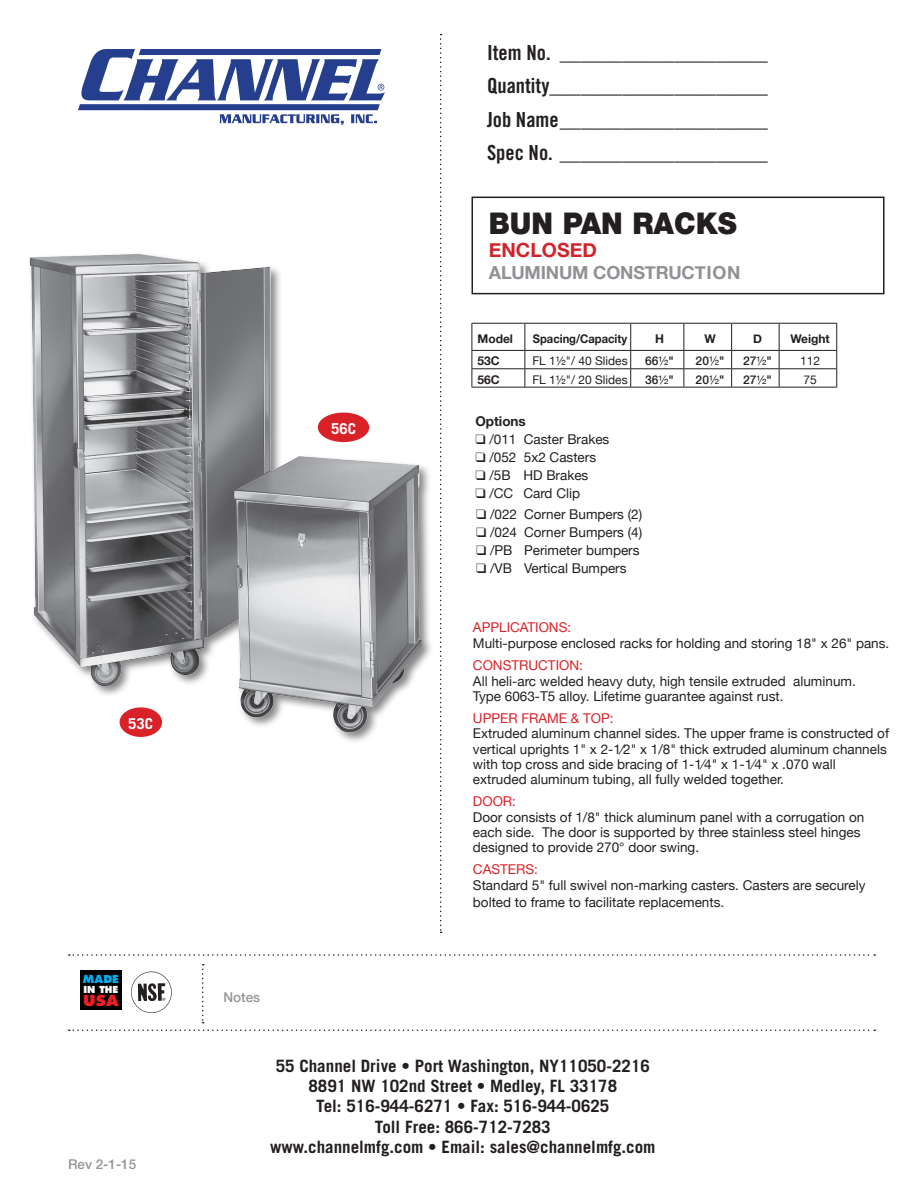
<style>
.page{position:relative;width:918px;height:1188px;background:#fff}
.page>*{position:absolute;margin:0;border:0;box-sizing:border-box;transform-origin:0 0}
.t1{font:900 30px "Helvetica Neue";color:#231f20;scale:.95 1}
.t2{font:20.85px "Trade Gothic Bold Cond Twenty";color:#231f20}
.t3{font:700 19.5px "Helvetica Neue";color:#d1232a}
.t4{font:700 18px "Helvetica Neue";letter-spacing:-.01em;color:#8f9194}
.t5{font:700 16.95px/20.4px "Trade Gothic";color:#231f20;text-align:center}
.t6{font:700 15px "Trade Gothic";color:#fff}
.t7{font:800 14.7px "Futura";color:#ee1d23;scale:1.04 1}
.t8{font:13.5px/15.3px "Helvetica Neue";color:#231f20}
.t9{font:500 13.5px "Helvetica Neue";color:#939598}
.t10{font:700 13.5px "Helvetica Neue";color:#231f20}
.t11{font:12px "Helvetica Neue";color:#231f20}
.t12{font:500 12px "Helvetica Neue";color:#231f20}
.t13{font:700 12px "Helvetica Neue";color:#231f20}
.t14{font:700 12px "Helvetica Neue";color:#231f20;scale:.93 1}
.t15{font:800 10.8px "Futura";color:#00aeef}
.t16{font:800 9.45px "Futura";color:#fff}
.s1{font-weight:400}
.s2{color:#d92128}
</style>
<div class="page">
<div style="left:472px;top:197px;width:413px;height:97px;border:2px solid #231f20"></div>
<img style="left:78px;top:50px;width:306px;height:75px">
<svg style="left:440px;top:34px;width:2px;height:899px"></svg>
<svg style="left:202px;top:964px;width:2px;height:59px"></svg>
<svg style="left:69px;top:954px;width:806px;height:2px"></svg>
<svg style="left:69px;top:1029px;width:806px;height:2px"></svg>
<img style="left:131px;top:971px;width:41px;height:42px">
<div style="left:80px;top:971px;width:42px;height:39px;background:#000001"></div>
<hr style="left:472px;top:323px;width:53px;height:1px;background:#231f20">
<hr style="left:525px;top:323px;width:106px;height:1px;background:#231f20">
<hr style="left:631px;top:323px;width:53px;height:1px;background:#231f20">
<hr style="left:684px;top:323px;width:48px;height:1px;background:#231f20">
<hr style="left:732px;top:323px;width:47px;height:1px;background:#231f20">
<hr style="left:779px;top:323px;width:58px;height:1px;background:#231f20">
<hr style="left:472px;top:350px;width:53px;height:1px;background:#231f20">
<hr style="left:525px;top:350px;width:106px;height:1px;background:#231f20">
<hr style="left:631px;top:350px;width:53px;height:1px;background:#231f20">
<hr style="left:684px;top:350px;width:48px;height:1px;background:#231f20">
<hr style="left:732px;top:350px;width:47px;height:1px;background:#231f20">
<hr style="left:779px;top:350px;width:58px;height:1px;background:#231f20">
<hr style="left:472px;top:368px;width:53px;height:1px;background:#231f20">
<svg style="left:472px;top:324px;width:1px;height:63px"></svg>
<hr style="left:525px;top:368px;width:106px;height:1px;background:#231f20">
<svg style="left:525px;top:324px;width:1px;height:63px"></svg>
<hr style="left:631px;top:368px;width:53px;height:1px;background:#231f20">
<svg style="left:630px;top:324px;width:1px;height:63px"></svg>
<hr style="left:684px;top:368px;width:48px;height:1px;background:#231f20">
<svg style="left:684px;top:324px;width:1px;height:63px"></svg>
<hr style="left:732px;top:368px;width:47px;height:1px;background:#231f20">
<svg style="left:731px;top:324px;width:1px;height:63px"></svg>
<hr style="left:779px;top:368px;width:58px;height:1px;background:#231f20">
<svg style="left:779px;top:324px;width:1px;height:63px"></svg>
<svg style="left:836px;top:324px;width:1px;height:63px"></svg>
<hr style="left:472px;top:387px;width:53px;height:1px;background:#231f20">
<hr style="left:525px;top:387px;width:106px;height:1px;background:#231f20">
<hr style="left:631px;top:387px;width:53px;height:1px;background:#231f20">
<hr style="left:684px;top:387px;width:48px;height:1px;background:#231f20">
<hr style="left:732px;top:387px;width:47px;height:1px;background:#231f20">
<hr style="left:779px;top:387px;width:58px;height:1px;background:#231f20">
<img style="left:29px;top:254px;width:402px;height:488px">
<div style="left:319px;top:413px;width:49px;height:28px;background:#d92128;border-radius:50%"></div>
<div style="left:318px;top:413px;width:51px;height:29px;border:2px solid #d92128;border-radius:50%"></div>
<div style="left:120px;top:708px;width:41px;height:28px;background:#d92128;border-radius:50%"></div>
<div style="left:120px;top:707px;width:42px;height:30px;border:2px solid #d92128;border-radius:50%"></div>
<p class="t6" style="left:128px;top:714px;width:27px">53C</p>
<p class="t15" style="left:83px;top:973px;width:38px">MADE</p>
<p class="t16" style="left:83px;top:983px;width:37px">IN THE</p>
<p class="t7" style="left:83px;top:992px;width:35px">USA</p>
<p class="t9" style="left:68px;top:1154px;width:70px">Rev 2-1-15</p>
<p class="t6" style="left:331px;top:419px;width:27px">56C</p>
<p class="t2" style="left:487px;top:40px;width:282px">Item No. ____________________</p>
<p class="t2" style="left:487px;top:73px;width:282px">Quantity_____________________</p>
<p class="t2" style="left:487px;top:107px;width:282px">Job Name____________________</p>
<p class="t2" style="left:487px;top:140px;width:282px">Spec No. ____________________</p>
<p class="t1" style="left:489px;top:205px;width:263px">BUN PAN RACKS</p>
<p class="t3" style="left:489px;top:235px;width:110px">ENCLOSED</p>
<p class="t4" style="left:489px;top:258px;width:253px">ALUMINUM CONSTRUCTION</p>
<p class="t13" style="left:477px;top:329px;width:37px">Model</p>
<p class="t14" style="left:533px;top:329px;width:103px">Spacing/Capacity</p>
<p class="t13" style="left:655px;top:329px;width:10px">H</p>
<p class="t13" style="left:704px;top:329px;width:13px">W</p>
<p class="t13" style="left:753px;top:329px;width:10px">D</p>
<p class="t13" style="left:791px;top:329px;width:41px">Weight</p>
<p class="t13" style="left:477px;top:352px;width:24px">53C</p>
<p class="t11" style="left:532px;top:352px;width:97px">FL 1½"/ 40 Slides</p>
<p class="t12" style="left:645px;top:351px;width:30px">66<span class="s1">½</span>"</p>
<p class="t12" style="left:696px;top:351px;width:30px">20<span class="s1">½</span>"</p>
<p class="t12" style="left:743px;top:351px;width:30px">27<span class="s1">½</span>"</p>
<p class="t11" style="left:800px;top:352px;width:22px">112</p>
<p class="t13" style="left:477px;top:370px;width:24px">56C</p>
<p class="t11" style="left:532px;top:371px;width:97px">FL 1½"/ 20 Slides</p>
<p class="t12" style="left:645px;top:370px;width:30px">36<span class="s1">½</span>"</p>
<p class="t12" style="left:696px;top:370px;width:30px">20<span class="s1">½</span>"</p>
<p class="t12" style="left:743px;top:370px;width:30px">27<span class="s1">½</span>"</p>
<p class="t11" style="left:804px;top:371px;width:15px">75</p>
<p class="t10" style="left:475px;top:410px;width:52px">Options</p>
<p class="t8" style="left:475px;top:432px;width:136px">❑ /011 Caster Brakes</p>
<p class="t8" style="left:475px;top:450px;width:122px">❑ /052 5x2 Casters</p>
<p class="t8" style="left:475px;top:468px;width:115px">❑ /5B HD Brakes</p>
<p class="t8" style="left:475px;top:486px;width:106px">❑ /CC Card Clip</p>
<p class="t8" style="left:476px;top:508px;width:168px">❑ /022 Corner Bumpers (2)</p>
<p class="t8" style="left:476px;top:526px;width:168px">❑ /024 Corner Bumpers (4)</p>
<p class="t8" style="left:476px;top:544px;width:165px">❑ /PB Perimeter bumpers</p>
<p class="t8" style="left:476px;top:562px;width:152px">❑ /VB Vertical Bumpers</p>
<p class="t8" style="left:473px;top:620px;width:418px;line-height:16.2px"><span class="s2">APPLICATIONS:<br></span>Multi-purpose enclosed racks for holding and storing 18" x 26" pans.</p>
<p class="t8" style="left:473px;top:658px;width:384px"><span class="s2">CONSTRUCTION:<br></span>All heli-arc welded heavy duty, high tensile extruded aluminum.<br>Type 6063-T5 alloy. Lifetime guarantee against rust.</p>
<p class="t8" style="left:473px;top:711px;width:418px"><span class="s2">UPPER FRAME &amp; TOP:<br></span>Extruded aluminum channel sides. The upper frame is constructed of vertical uprights 1" x 2-1⁄2" x 1/8" thick extruded aluminum channels with top cross and side bracing of 1-1⁄4" x 1-1⁄4" x .070 wall extruded aluminum tubing, all fully welded together.</p>
<p class="t8" style="left:473px;top:794px;width:393px"><span class="s2">DOOR:<br></span>Door consists of 1/8" thick aluminum panel with a corrugation on each side. The door is supported by three stainless steel hinges designed to provide 270° door swing.</p>
<p class="t8" style="left:473px;top:862px;width:394px;line-height:16.2px"><span class="s2">CASTERS:<br></span>Standard 5" full swivel non-marking casters. Casters are securely bolted to frame to facilitate replacements.</p>
<p class="t9" style="left:224px;top:986px;width:38px">Notes</p>
<p class="t5" style="left:276px;top:1055px;width:376px">55 Channel Drive • Port Washington, NY11050-2216</p>
<p class="t5" style="left:308px;top:1075px;width:310px">8891 NW 102nd Street • Medley, FL 33178</p>
<p class="t5" style="left:316px;top:1096px;width:295px">Tel: 516-944-6271 • Fax: 516-944-0625<br>Toll Free: 866-712-7283</p>
<p class="t5" style="left:270px;top:1137px;width:387px">www.channelmfg.com • Email: sales@channelmfg.com</p>
</div>
